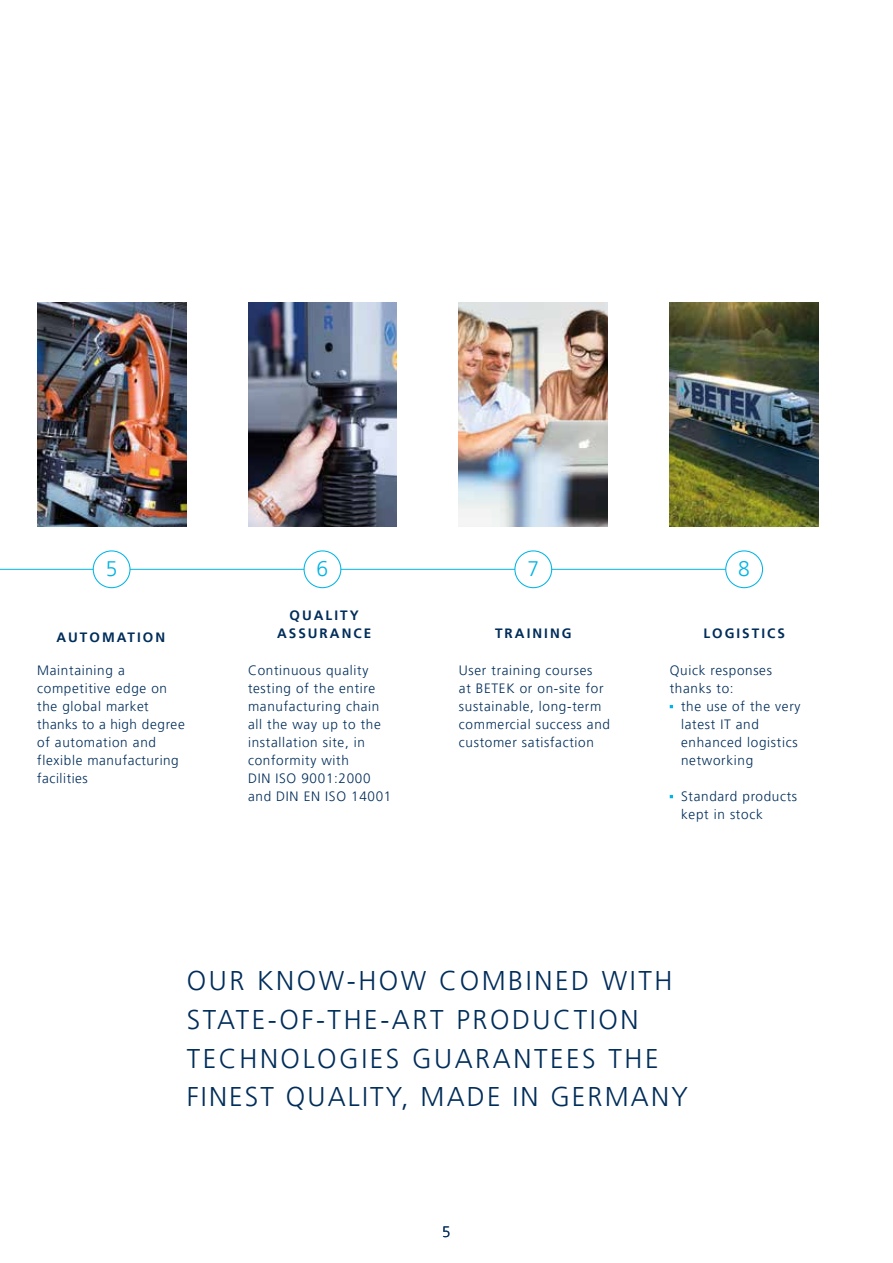
<style>
.page{position:relative;width:893px;height:1263px;background:#fff}
.page>*{position:absolute;margin:0;border:0;box-sizing:border-box;transform-origin:0 0}
.t1{font:300 27px/39px "Frutiger LT Pro";letter-spacing:.095em;color:#002d5a}
.t2{font:300 21px "Frutiger LT Pro";color:#00b4e5}
.t3{font:300 15px "Frutiger LT Pro";color:#002d5a}
.t4{font:300 13.5px/18px "Frutiger LT Pro";letter-spacing:.05em;color:#002d5a}
.t5{font:700 13.5px/18px "Frutiger LT Pro";letter-spacing:.15em;color:#002d5a;text-align:center}
</style>
<div class="page">
<hr style="left:0;top:569px;width:748px;height:1px;background:#00b4e5">
<div style="left:93px;top:551px;width:37px;height:37px;background:#fff;border-radius:50%"></div>
<div style="left:93px;top:550px;width:38px;height:38px;border:1px solid #00b4e5;border-radius:50%"></div>
<div style="left:304px;top:551px;width:37px;height:37px;background:#fff;border-radius:50%"></div>
<div style="left:304px;top:550px;width:37px;height:38px;border:1px solid #00b4e5;border-radius:50%"></div>
<div style="left:515px;top:551px;width:37px;height:37px;background:#fff;border-radius:50%"></div>
<div style="left:514px;top:550px;width:38px;height:38px;border:1px solid #00b4e5;border-radius:50%"></div>
<div style="left:726px;top:551px;width:36px;height:37px;background:#fff;border-radius:50%"></div>
<div style="left:725px;top:550px;width:38px;height:38px;border:1px solid #00b4e5;border-radius:50%"></div>
<img style="left:37px;top:303px;width:149px;height:223px">
<img style="left:248px;top:303px;width:149px;height:223px">
<img style="left:459px;top:303px;width:149px;height:223px">
<img style="left:670px;top:303px;width:149px;height:223px">
<h2 class="t2" style="left:106px;top:556px;width:13px">5</h2>
<h2 class="t2" style="left:317px;top:556px;width:13px">6</h2>
<h2 class="t2" style="left:527px;top:556px;width:13px">7</h2>
<h2 class="t2" style="left:738px;top:556px;width:13px">8</h2>
<p class="t5" style="left:56px;top:629px;width:110px">AUTOMATION</p>
<p class="t5" style="left:277px;top:606px;width:96px">QUALITY<br>ASSURANCE</p>
<p class="t5" style="left:495px;top:624px;width:78px">TRAINING</p>
<p class="t5" style="left:703px;top:624px;width:83px">LOGISTICS</p>
<p class="t4" style="left:37px;top:661px;width:149px">Maintaining a competitive edge on the global market thanks to a high degree of automation and flexible manufacturing facilities</p>
<p class="t4" style="left:248px;top:661px;width:145px">Continuous quality testing of the entire manufacturing chain all the way up to the installation site, in conformity with<br>DIN ISO 9001:2000 and DIN EN ISO 14001</p>
<p class="t4" style="left:459px;top:661px;width:153px">User training courses<br>at BETEK or on-site for sustainable, long-term commercial success and customer satisfaction</p>
<p class="t4" style="left:670px;top:661px;width:104px">Quick responses thanks to:</p>
<p class="t4" style="left:681px;top:697px;width:121px">the use of the very latest IT and enhanced logistics networking</p>
<p class="t4" style="left:681px;top:787px;width:118px">Standard products kept in stock</p>
<h1 class="t1" style="left:187px;top:961px;width:503px">OUR KNOW-HOW COMBINED WITH<br>STATE-OF-THE-ART PRODUCTION<br>TECHNOLOGIES GUARANTEES THE<br>FINEST QUALITY, MADE IN GERMANY</h1>
<p class="t3" style="left:442px;top:1223px;width:10px">5</p>
</div>
